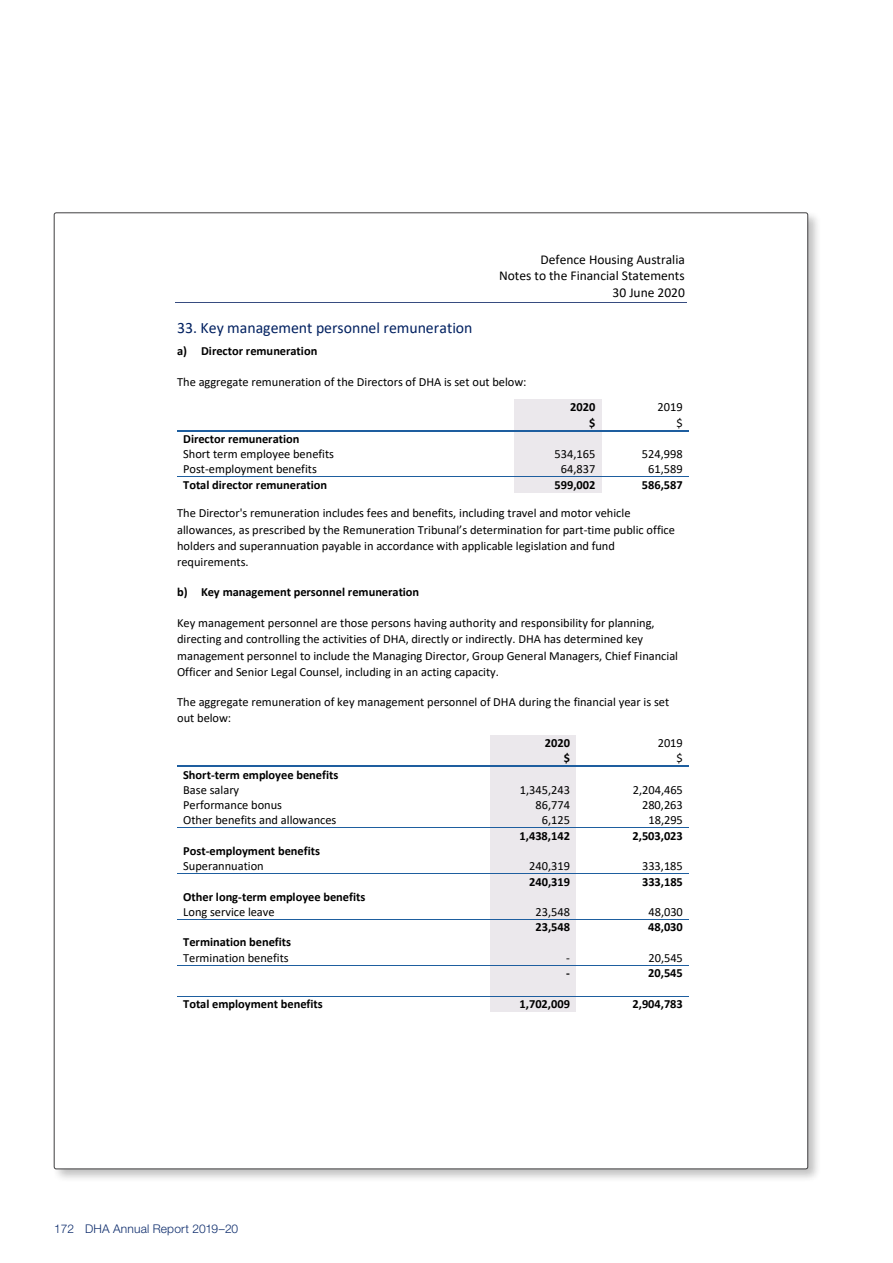
<style>
.page{position:relative;width:893px;height:1263px;background:#fff}
.page>*{position:absolute;margin:0;border:0;box-sizing:border-box;transform-origin:0 0}
.t1{font:15.75px "Calibri";color:#002060}
.t2{font:13.5px/16.5px "Calibri";color:#000;text-align:right}
.t3{font:12.45px/16.2px "Calibri";color:#000}
.t4{font:700 12.45px/15.1px "Calibri";color:#000;text-align:right}
.t5{font:300 12px "Helvetica Neue LT Std";letter-spacing:.015em;color:#0d2c6c}
</style>
<div class="page">
<div style="left:52px;top:210px;width:770px;height:973px;background:#000;opacity:.25"></div>
<div style="left:54px;top:213px;width:754px;height:956px;background:#fff;border-radius:2px"></div>
<hr style="left:175px;top:302px;width:512px;height:1px;background:#374c80">
<div style="left:514px;top:400px;width:87px;height:30px;background:#ebe8ec"></div>
<div style="left:514px;top:431px;width:87px;height:15px;background:#ebe8ec"></div>
<hr style="left:177px;top:430px;width:295px;height:1px;background:#1e5e9f">
<hr style="left:473px;top:430px;width:41px;height:1px;background:#1e5e9f">
<hr style="left:515px;top:430px;width:86px;height:1px;background:#1e5e9f">
<hr style="left:602px;top:430px;width:87px;height:1px;background:#1e5e9f">
<div style="left:514px;top:446px;width:87px;height:15px;background:#ebe8ec"></div>
<div style="left:514px;top:461px;width:87px;height:15px;background:#ebe8ec"></div>
<div style="left:514px;top:477px;width:87px;height:15px;background:#ebe8ec"></div>
<hr style="left:177px;top:476px;width:295px;height:1px;background:#1e5e9f">
<hr style="left:473px;top:476px;width:41px;height:1px;background:#1e5e9f">
<hr style="left:515px;top:476px;width:86px;height:1px;background:#1e5e9f">
<hr style="left:602px;top:476px;width:87px;height:1px;background:#1e5e9f">
<div style="left:491px;top:735px;width:85px;height:31px;background:#ebe8ec"></div>
<div style="left:491px;top:767px;width:85px;height:15px;background:#ebe8ec"></div>
<hr style="left:177px;top:766px;width:275px;height:1px;background:#1e5e9f">
<hr style="left:453px;top:766px;width:38px;height:1px;background:#1e5e9f">
<hr style="left:492px;top:766px;width:84px;height:1px;background:#1e5e9f">
<hr style="left:577px;top:766px;width:112px;height:1px;background:#1e5e9f">
<div style="left:491px;top:782px;width:85px;height:15px;background:#ebe8ec"></div>
<div style="left:491px;top:797px;width:85px;height:15px;background:#ebe8ec"></div>
<div style="left:491px;top:812px;width:85px;height:15px;background:#ebe8ec"></div>
<div style="left:491px;top:828px;width:85px;height:15px;background:#ebe8ec"></div>
<hr style="left:177px;top:827px;width:275px;height:1px;background:#1e5e9f">
<hr style="left:452px;top:827px;width:39px;height:1px;background:#1e5e9f">
<hr style="left:491px;top:827px;width:85px;height:1px;background:#1e5e9f">
<hr style="left:577px;top:827px;width:112px;height:1px;background:#1e5e9f">
<div style="left:491px;top:843px;width:85px;height:15px;background:#ebe8ec"></div>
<div style="left:491px;top:858px;width:85px;height:15px;background:#ebe8ec"></div>
<div style="left:491px;top:874px;width:85px;height:15px;background:#ebe8ec"></div>
<hr style="left:177px;top:873px;width:275px;height:1px;background:#1e5e9f">
<hr style="left:452px;top:873px;width:39px;height:1px;background:#1e5e9f">
<hr style="left:491px;top:873px;width:85px;height:1px;background:#1e5e9f">
<hr style="left:577px;top:873px;width:112px;height:1px;background:#1e5e9f">
<div style="left:491px;top:889px;width:85px;height:15px;background:#ebe8ec"></div>
<div style="left:491px;top:904px;width:85px;height:15px;background:#ebe8ec"></div>
<div style="left:491px;top:920px;width:85px;height:15px;background:#ebe8ec"></div>
<hr style="left:177px;top:919px;width:275px;height:1px;background:#1e5e9f">
<hr style="left:452px;top:919px;width:39px;height:1px;background:#1e5e9f">
<hr style="left:491px;top:919px;width:85px;height:1px;background:#1e5e9f">
<hr style="left:577px;top:919px;width:112px;height:1px;background:#1e5e9f">
<div style="left:491px;top:935px;width:85px;height:15px;background:#ebe8ec"></div>
<div style="left:491px;top:950px;width:85px;height:15px;background:#ebe8ec"></div>
<div style="left:491px;top:965px;width:85px;height:16px;background:#ebe8ec"></div>
<hr style="left:177px;top:965px;width:275px;height:1px;background:#1e5e9f">
<hr style="left:452px;top:965px;width:39px;height:1px;background:#1e5e9f">
<hr style="left:491px;top:965px;width:85px;height:1px;background:#1e5e9f">
<hr style="left:577px;top:965px;width:112px;height:1px;background:#1e5e9f">
<div style="left:491px;top:981px;width:85px;height:15px;background:#ebe8ec"></div>
<div style="left:491px;top:996px;width:85px;height:15px;background:#ebe8ec"></div>
<hr style="left:177px;top:996px;width:275px;height:1px;background:#1e5e9f">
<hr style="left:452px;top:996px;width:39px;height:1px;background:#1e5e9f">
<hr style="left:491px;top:996px;width:85px;height:1px;background:#1e5e9f">
<hr style="left:577px;top:996px;width:112px;height:1px;background:#1e5e9f">
<p class="t2" style="left:499px;top:251px;width:187px">Defence Housing Australia<br>Notes to the Financial Statements<br>30 June 2020</p>
<p class="t1" style="left:177px;top:316px;width:297px">33. Key management personnel remuneration</p>
<p class="t4" style="left:177px;top:343px;width:142px">a) Director remuneration</p>
<p class="t3" style="left:177px;top:373px;width:351px">The aggregate remuneration of the Directors of DHA is set out below:</p>
<p class="t4" style="left:570px;top:400px;width:27px">2020 $</p>
<p class="t3" style="left:658px;top:399px;width:27px;line-height:15.1px;text-align:right">2019 $</p>
<p class="t4" style="left:183px;top:431px;width:118px">Director remuneration</p>
<p class="t3" style="left:183px;top:445px;width:152px">Short term employee benefits</p>
<p class="t3" style="left:554px;top:445px;width:42px">534,165</p>
<p class="t3" style="left:642px;top:445px;width:42px">524,998</p>
<p class="t3" style="left:183px;top:460px;width:135px">Post-employment benefits</p>
<p class="t3" style="left:561px;top:460px;width:36px">64,837</p>
<p class="t3" style="left:648px;top:460px;width:36px">61,589</p>
<p class="t4" style="left:183px;top:477px;width:145px">Total director remuneration</p>
<p class="t4" style="left:554px;top:477px;width:42px">599,002</p>
<p class="t4" style="left:642px;top:477px;width:42px">586,587</p>
<p class="t3" style="left:177px;top:505px;width:499px">The Director's remuneration includes fees and benefits, including travel and motor vehicle allowances, as prescribed by the Remuneration Tribunal’s determination for part-time public office holders and superannuation payable in accordance with applicable legislation and fund requirements.</p>
<p class="t4" style="left:177px;top:584px;width:244px">b) Key management personnel remuneration</p>
<p class="t3" style="left:177px;top:614px;width:503px">Key management personnel are those persons having authority and responsibility for planning, directing and controlling the activities of DHA, directly or indirectly. DHA has determined key management personnel to include the Managing Director, Group General Managers, Chief Financial Officer and Senior Legal Counsel, including in an acting capacity.</p>
<p class="t3" style="left:177px;top:693px;width:494px">The aggregate remuneration of key management personnel of DHA during the financial year is set out below:</p>
<p class="t4" style="left:545px;top:735px;width:27px">2020 $</p>
<p class="t3" style="left:658px;top:735px;width:27px;line-height:15.1px;text-align:right">2019 $</p>
<p class="t4" style="left:183px;top:767px;width:157px">Short-term employee benefits</p>
<p class="t3" style="left:183px;top:781px;width:57px">Base salary</p>
<p class="t3" style="left:520px;top:781px;width:52px">1,345,243</p>
<p class="t3" style="left:633px;top:781px;width:52px">2,204,465</p>
<p class="t3" style="left:183px;top:796px;width:100px">Performance bonus</p>
<p class="t3" style="left:535px;top:796px;width:36px">86,774</p>
<p class="t3" style="left:642px;top:796px;width:42px">280,263</p>
<p class="t3" style="left:183px;top:811px;width:155px">Other benefits and allowances</p>
<p class="t3" style="left:542px;top:811px;width:30px">6,125</p>
<p class="t3" style="left:648px;top:811px;width:36px">18,295</p>
<p class="t4" style="left:520px;top:828px;width:52px">1,438,142</p>
<p class="t4" style="left:632px;top:828px;width:52px">2,503,023</p>
<p class="t4" style="left:183px;top:843px;width:138px">Post-employment benefits</p>
<p class="t3" style="left:183px;top:857px;width:82px">Superannuation</p>
<p class="t3" style="left:529px;top:857px;width:42px">240,319</p>
<p class="t3" style="left:642px;top:857px;width:42px">333,185</p>
<p class="t4" style="left:529px;top:874px;width:42px">240,319</p>
<p class="t4" style="left:642px;top:874px;width:42px">333,185</p>
<p class="t4" style="left:183px;top:889px;width:184px">Other long-term employee benefits</p>
<p class="t3" style="left:183px;top:903px;width:93px">Long service leave</p>
<p class="t3" style="left:535px;top:903px;width:36px">23,548</p>
<p class="t3" style="left:648px;top:903px;width:36px">48,030</p>
<p class="t4" style="left:535px;top:920px;width:36px">23,548</p>
<p class="t4" style="left:648px;top:920px;width:36px">48,030</p>
<p class="t4" style="left:183px;top:934px;width:110px">Termination benefits</p>
<p class="t3" style="left:183px;top:949px;width:107px">Termination benefits</p>
<p class="t3" style="left:566px;top:949px;width:5px">-</p>
<p class="t3" style="left:648px;top:949px;width:36px">20,545</p>
<p class="t4" style="left:566px;top:965px;width:5px">-</p>
<p class="t4" style="left:648px;top:965px;width:36px">20,545</p>
<p class="t4" style="left:183px;top:996px;width:141px">Total employment benefits</p>
<p class="t4" style="left:520px;top:996px;width:52px">1,702,009</p>
<p class="t4" style="left:632px;top:996px;width:52px">2,904,783</p>
<p class="t5" style="left:54px;top:1221px;width:186px">172 DHA Annual Report 2019–20</p>
</div>
